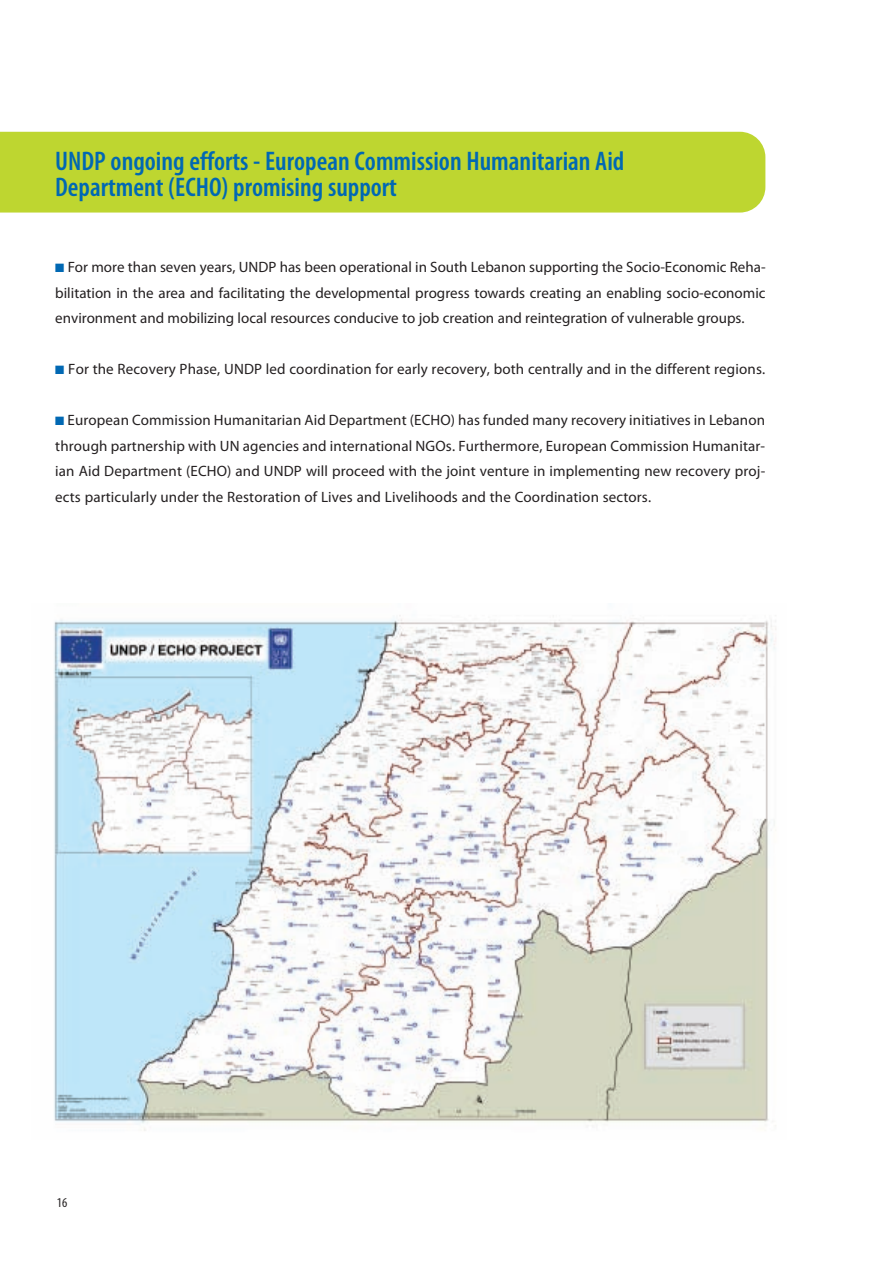
<style>
.page{position:relative;width:893px;height:1263px;background:#fff}
.page>*{position:absolute;margin:0;border:0;box-sizing:border-box;transform-origin:0 0}
.t1{font:600 condensed 27px/25.5px "Myriad Pro";color:#0168b3}
.t2{font:15px/25.5px "Myriad Pro";letter-spacing:.01em;color:#231f20;text-align:justify}
.t3{font:condensed 13.5px "Myriad Pro";color:#231f20}
.s1{color:#0168b3}
</style>
<div class="page">
<img style="left:54px;top:615px;width:722px;height:516px">
<div style="left:0;top:132px;width:765px;height:81px;background:#bed630"></div>
<h1 class="t1" style="left:55px;top:151px;width:571px">UNDP ongoing efforts - European Commission Humanitarian Aid<br>Department (ECHO) promising support</h1>
<p class="t2" style="left:55px;top:255px;width:712px"><span class="s1">■</span> For more than seven years, UNDP has been operational in South Lebanon supporting the Socio-Economic Reha&shy;bilitation in the area and facilitating the developmental progress towards creating an enabling socio-economic environment and mobilizing local resources conducive to job creation and reintegration of vulnerable groups.</p>
<p class="t2" style="left:55px;top:357px;width:711px"><span class="s1">■</span> For the Recovery Phase, UNDP led coordination for early recovery, both centrally and in the different regions.</p>
<p class="t2" style="left:55px;top:408px;width:711px"><span class="s1">■</span> European Commission Humanitarian Aid Department (ECHO) has funded many recovery initiatives in Lebanon through partnership with UN agencies and international NGOs. Furthermore, European Commission Humanitar&shy;ian Aid Department (ECHO) and UNDP will proceed with the joint venture in implementing new recovery proj&shy;ects particularly under the Restoration of Lives and Livelihoods and the Coordination sectors.</p>
<p class="t3" style="left:57px;top:1197px;width:12px">16</p>
</div>
